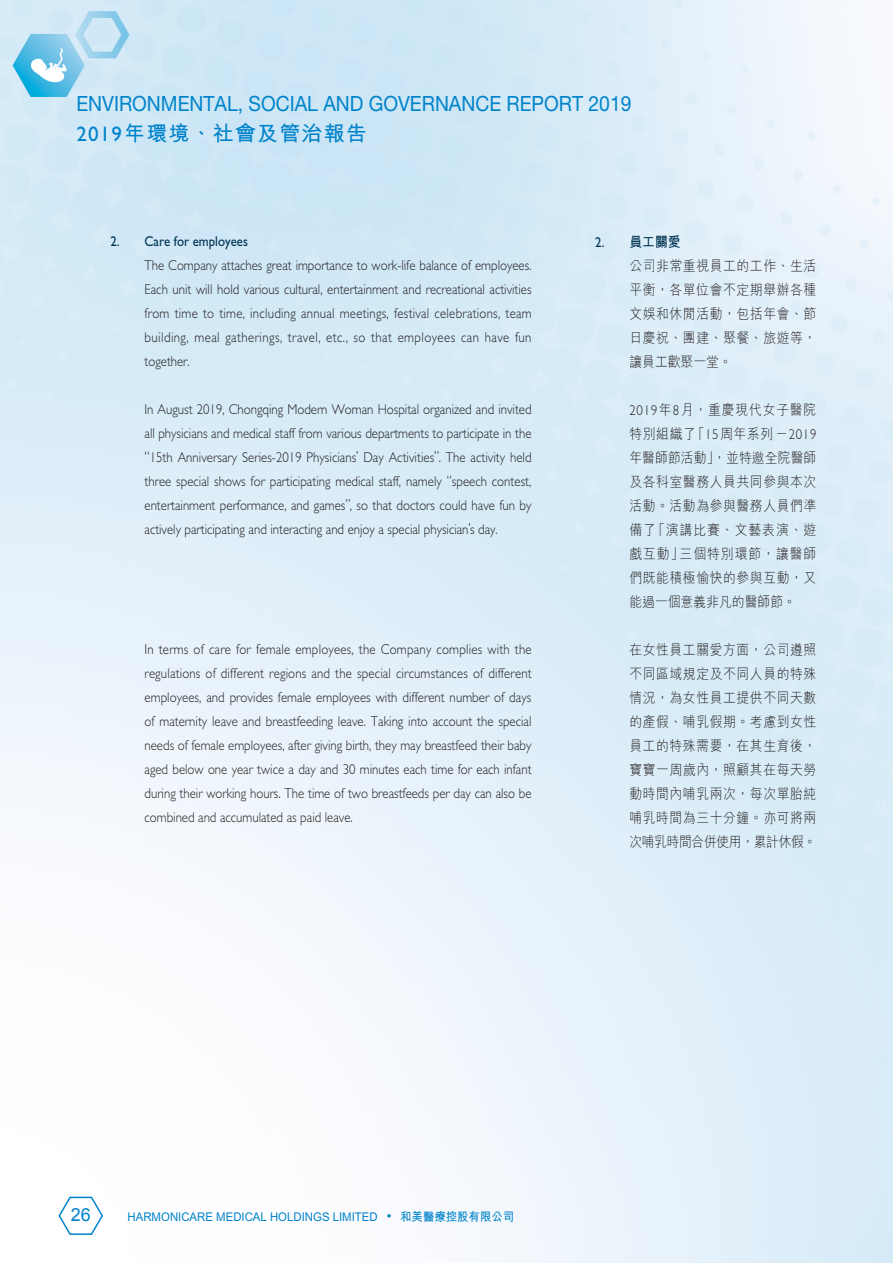
<style>
.page{position:relative;width:893px;height:1263px;background:#fff}
.page>*{position:absolute;margin:0;border:0;box-sizing:border-box;transform-origin:0 0}
.t1{font:21px "Helvetica Neue LT Std";color:#0083ca;scale:.92 1}
.t2{font:700 21px "M Hei HK";letter-spacing:.055em;color:#0083ca}
.t3{font:18px "Arial";color:#0083ca}
.t4{font:300 14.25px/24px "Gill Sans Std";color:#231f20;text-align:justify;scale:.9 1}
.t5{font:300 14.25px/24px "M Hei HK";letter-spacing:.045em;color:#231f20;text-align:justify;scale:.9 1}
.t6{font:14.25px "Gill Sans Std";color:#003553;scale:.9 1}
.t7{font:700 12px "M Hei HK";color:#0083ca;scale:.95 1}
.s1{font-family:"Gill Sans Std";font-weight:400}
.s2{font-family:"Gill Sans Std";font-weight:400;color:#003553}
.s3{font-weight:700;color:#003553}
.s4{font-family:"Gill Sans Std"}
</style>
<div class="page">
<img style="left:0;top:0;width:893px;height:1263px">
<svg style="left:387px;top:1214px;width:4px;height:3px"></svg>
<svg style="left:58px;top:1195px;width:46px;height:41px"></svg>
<h1 class="t1" style="left:76px;top:91px;width:605px">ENVIRONMENTAL, SOCIAL AND GOVERNANCE REPORT 2019</h1>
<h1 class="t2" style="left:76px;top:118px;width:292px"><span class="s1">2019</span>年環境、社會及管治報告</h1>
<p class="t6" style="left:111px;top:233px;width:154px">2. Care for employees</p>
<p class="t4" style="left:145px;top:253px;width:432px">The Company attaches great importance to work-life balance of employees.<br>Each unit will hold various cultural, entertainment and recreational activities from time to time, including annual meetings, festival celebrations, team building, meal gatherings, travel, etc., so that employees can have fun together.</p>
<p class="t4" style="left:145px;top:397px;width:431px">In August 2019, Chongqing Modern Woman Hospital organized and invited all physicians and medical staff from various departments to participate in the “15th Anniversary Series-2019 Physicians’ Day Activities”. The activity held three special shows for participating medical staff, namely “speech contest, entertainment performance, and games”, so that doctors could have fun by actively participating and interacting and enjoy a special physician’s day.</p>
<p class="t4" style="left:145px;top:637px;width:432px">In terms of care for female employees, the Company complies with the regulations of different regions and the special circumstances of different employees, and provides female employees with different number of days of maternity leave and breastfeeding leave. Taking into account the special needs of female employees, after giving birth, they may breastfeed their baby aged below one year twice a day and 30 minutes each time for each infant during their working hours. The time of two breastfeeds per day can also be combined and accumulated as paid leave.</p>
<p class="t5" style="left:629px;top:229px;width:209px;text-align:left;text-indent:-34px"><span class="s2">2.</span> <span class="s3">員工關愛<br></span>公司非常重視員工的工作、生活平衡，各單位會不定期舉辦各種文娛和休閒活動，包括年會、節日慶祝、團建、聚餐、旅遊等，讓員工歡聚一堂。</p>
<p class="t5" style="left:629px;top:397px;width:209px"><span class="s4">2019</span>年<span class="s4">8</span>月，重慶現代女子醫院特別組織了「<span class="s4">15</span>周年系列－<span class="s4">2019</span>年醫師節活動」，並特邀全院醫師及各科室醫務人員共同參與本次活動。活動為參與醫務人員們準備了「演講比賽、文藝表演、遊戲互動」三個特別環節，讓醫師們既能積極愉快的參與互動，又能過一個意義非凡的醫師節。</p>
<p class="t5" style="left:629px;top:637px;width:209px">在女性員工關愛方面，公司遵照不同區域規定及不同人員的特殊情況，為女性員工提供不同天數的產假、哺乳假期。考慮到女性員工的特殊需要，在其生育後，寶寶一周歲內，照顧其在每天勞動時間內哺乳兩次，每次單胎純哺乳時間為三十分鐘。亦可將兩次哺乳時間合併使用，累計休假。</p>
<p class="t3" style="left:71px;top:1203px;width:22px">26</p>
<p class="t7" style="left:128px;top:1207px;width:265px">HARMONICARE MEDICAL HOLDINGS LIMITED</p>
<p class="t7" style="left:400px;top:1207px;width:121px">和美醫療控股有限公司</p>
</div>
